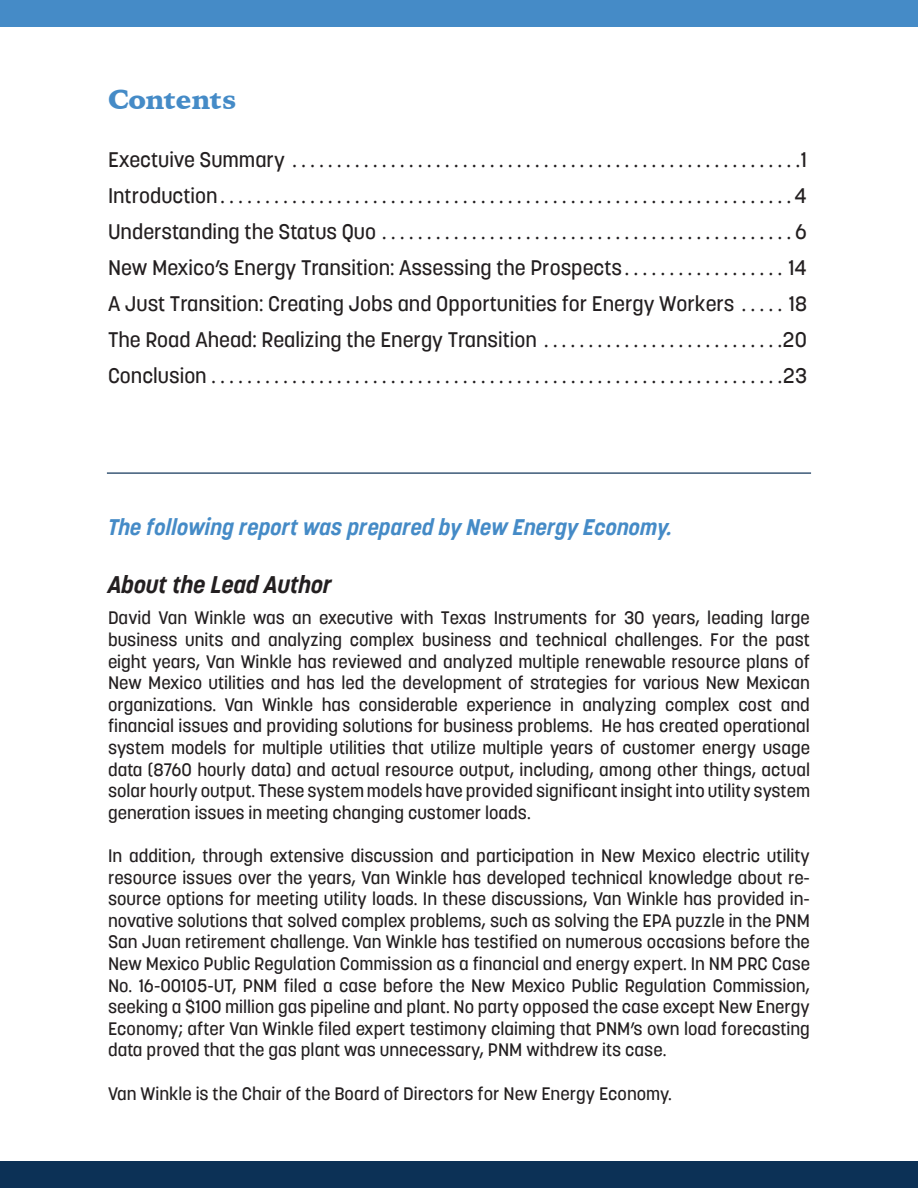
<style>
.page{position:relative;width:918px;height:1188px;background:#fff}
.page>*{position:absolute;margin:0;border:0;box-sizing:border-box;transform-origin:0 0}
.t1{font:900 27px "Iowan Old Style";letter-spacing:-.01em;color:#458bc7}
.t2{font:italic 700 24px "Korolev W01";color:#231f20}
.t3{font:italic 700 22.5px "Korolev W01";color:#458bc7}
.t4{font:500 21px/36px "Korolev W01";color:#231f20;text-align:justify}
.t5{font:500 18px/21.6px "Korolev W01";color:#231f20;text-align:justify}
</style>
<div class="page">
<div style="left:0;top:1161px;width:918px;height:27px;background:#0c3156"></div>
<hr style="left:107px;top:472px;width:704px;height:2px;background:#0c3156">
<div style="left:0;top:0;width:918px;height:27px;background:#458bc7"></div>
<h1 class="t1" style="left:108px;top:81px;width:130px">Contents</h1>
<p class="t4" style="left:108px;top:142px;width:701px">Exectuive Summary . . . . . . . . . . . . . . . . . . . . . . . . . . . . . . . . . . . . . . . . . . . . . . . . . . . . . . . . .1<br>Introduction . . . . . . . . . . . . . . . . . . . . . . . . . . . . . . . . . . . . . . . . . . . . . . . . . . . . . . . . . . . . . . . . 4<br>Understanding the Status Quo . . . . . . . . . . . . . . . . . . . . . . . . . . . . . . . . . . . . . . . . . . . . . . 6<br>New Mexico’s Energy Transition: Assessing the Prospects . . . . . . . . . . . . . . . . . . 14<br>A Just Transition: Creating Jobs and Opportunities for Energy Workers . . . . . 18<br>The Road Ahead: Realizing the Energy Transition . . . . . . . . . . . . . . . . . . . . . . . . . . .20<br>Conclusion . . . . . . . . . . . . . . . . . . . . . . . . . . . . . . . . . . . . . . . . . . . . . . . . . . . . . . . . . . . . . . . .23</p>
<p class="t3" style="left:108px;top:514px;width:566px">The following report was prepared by New Energy Economy.</p>
<h2 class="t2" style="left:108px;top:570px;width:226px">About the Lead Author</h2>
<p class="t5" style="left:108px;top:608px;width:704px">David Van Winkle was an executive with Texas Instruments for 30 years, leading large business units and analyzing complex business and technical challenges. For the past eight years, Van Winkle has reviewed and analyzed multiple renewable resource plans of New Mexico utilities and has led the development of strategies for various New Mexican organizations. Van Winkle has considerable experience in analyzing complex cost and financial issues and providing solutions for business problems. He has created operational system models for multiple utilities that utilize multiple years of customer energy usage data (8760 hourly data) and actual resource output, including, among other things, actual solar hourly output. These system models have provided significant insight into utility system generation issues in meeting changing customer loads.</p>
<p class="t5" style="left:108px;top:845px;width:704px">In addition, through extensive discussion and participation in New Mexico electric utility resource issues over the years, Van Winkle has developed technical knowledge about re&shy;source options for meeting utility loads. In these discussions, Van Winkle has provided in&shy;novative solutions that solved complex problems, such as solving the EPA puzzle in the PNM San Juan retirement challenge. Van Winkle has testified on numerous occasions before the New Mexico Public Regulation Commission as a financial and energy expert. In NM PRC Case No. 16-00105-UT, PNM filed a case before the New Mexico Public Regulation Commission, seeking a $100 million gas pipeline and plant. No party opposed the case except New Energy Economy; after Van Winkle filed expert testimony claiming that PNM’s own load forecasting data proved that the gas plant was unnecessary, PNM withdrew its case.</p>
<p class="t5" style="left:108px;top:1083px;width:565px">Van Winkle is the Chair of the Board of Directors for New Energy Economy.</p>
</div>
